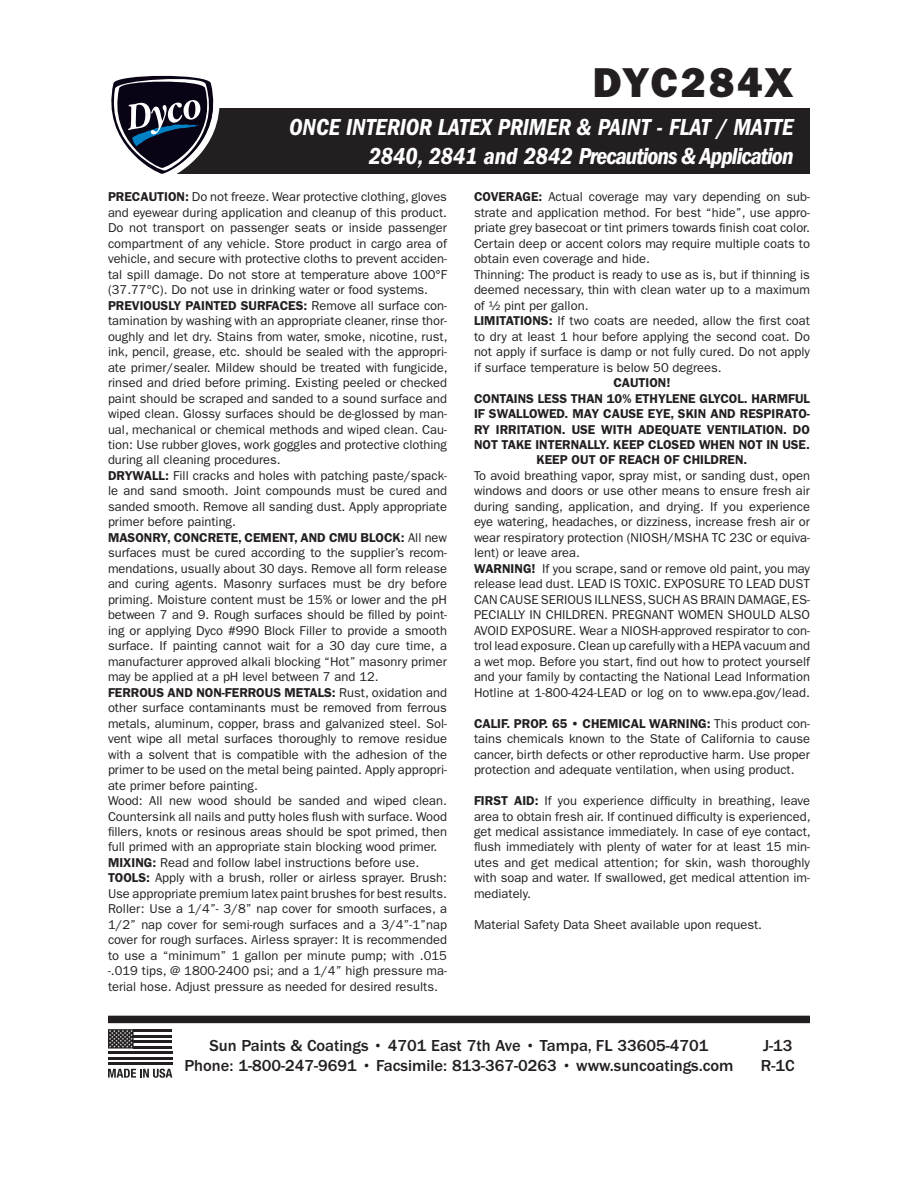
<style>
.page{position:relative;width:918px;height:1188px;background:#fff}
.page>*{position:absolute;margin:0;border:0;box-sizing:border-box;transform-origin:0 0}
.Header_-_Page{font:42px "ITC Franklin Gothic Std Hvy";letter-spacing:.045em;color:#231f20}
.t1{font:24px "ITC Franklin Gothic Std Dm Cd It";color:#fff}
.t2{font:24px "ITC Franklin Gothic Std Dm Cd It";letter-spacing:-.04em;color:#fff}
.t3{font:500 16.5px/19.8px "ITC Franklin Gothic Std";color:#231f20;text-align:center}
.t4{font:12.9px/15.5px "ITC Franklin Gothic Std";color:#231f20;text-align:justify}
.t5{font:600 12.9px/15.5px "ITC Franklin Gothic Std";color:#231f20;text-align:center}
.s1{font-weight:600}
</style>
<div class="page">
<div style="left:159px;top:108px;width:651px;height:66px;background:#231f20"></div>
<svg style="left:111px;top:75px;width:109px;height:99px"></svg>
<div style="left:108px;top:1016px;width:702px;height:7px;background:#231f20"></div>
<svg style="left:108px;top:1069px;width:64px;height:9px"></svg>
<svg style="left:108px;top:1029px;width:26px;height:20px"></svg>
<hr style="left:134px;top:1035px;width:38px;height:2px;background:#231f20">
<hr style="left:134px;top:1040px;width:38px;height:3px;background:#231f20">
<hr style="left:134px;top:1046px;width:38px;height:3px;background:#231f20">
<hr style="left:134px;top:1029px;width:38px;height:3px;background:#231f20">
<hr style="left:108px;top:1051px;width:64px;height:3px;background:#231f20">
<hr style="left:108px;top:1062px;width:64px;height:3px;background:#231f20">
<hr style="left:108px;top:1057px;width:64px;height:3px;background:#231f20">
<p class="Header_-_Page" style="left:593px;top:57px;width:202px">DYC284X</p>
<p class="t1" style="left:289px;top:113px;width:506px">ONCE INTERIOR LATEX PRIMER &amp; PAINT - FLAT / MATTE</p>
<p class="t2" style="left:369px;top:142px;width:426px">2840, 2841 and 2842 Precautions &amp; Application</p>
<p class="t4" style="left:108px;top:189px;width:341px"><span class="s1">PRECAUTION:</span> Do not freeze. Wear protective clothing, gloves and eyewear during application and cleanup of this product.<br>Do not transport on passenger seats or inside passenger compartment of any vehicle. Store product in cargo area of vehicle, and secure with protective cloths to prevent acciden&shy;tal spill damage. Do not store at temperature above 100°F (37.77°C). Do not use in drinking water or food systems.</p>
<p class="t4" style="left:108px;top:298px;width:341px"><span class="s1">PREVIOUSLY PAINTED SURFACES:</span> Remove all surface con&shy;tamination by washing with an appropriate cleaner, rinse thor&shy;oughly and let dry. Stains from water, smoke, nicotine, rust, ink, pencil, grease, etc. should be sealed with the appropri&shy;ate primer/sealer. Mildew should be treated with fungicide, rinsed and dried before priming. Existing peeled or checked paint should be scraped and sanded to a sound surface and wiped clean. Glossy surfaces should be de-glossed by man&shy;ual, mechanical or chemical methods and wiped clean. Cau&shy;tion: Use rubber gloves, work goggles and protective clothing during all cleaning procedures.</p>
<p class="t4" style="left:108px;top:468px;width:341px"><span class="s1">DRYWALL:</span> Fill cracks and holes with patching paste/spack&shy;le and sand smooth. Joint compounds must be cured and sanded smooth. Remove all sanding dust. Apply appropriate primer before painting.</p>
<p class="t4" style="left:108px;top:530px;width:341px"><span class="s1">MASONRY, CONCRETE, CEMENT, AND CMU BLOCK:</span> All new surfaces must be cured according to the supplier’s recom&shy;mendations, usually about 30 days. Remove all form release and curing agents. Masonry surfaces must be dry before priming. Moisture content must be 15% or lower and the pH between 7 and 9. Rough surfaces should be filled by point&shy;ing or applying Dyco #990 Block Filler to provide a smooth surface. If painting cannot wait for a 30 day cure time, a manufacturer approved alkali blocking “Hot” masonry primer may be applied at a pH level between 7 and 12.</p>
<p class="t4" style="left:108px;top:685px;width:341px"><span class="s1">FERROUS AND NON-FERROUS METALS:</span> Rust, oxidation and other surface contaminants must be removed from ferrous metals, aluminum, copper, brass and galvanized steel. Sol&shy;vent wipe all metal surfaces thoroughly to remove residue with a solvent that is compatible with the adhesion of the primer to be used on the metal being painted. Apply appropri&shy;ate primer before painting.</p>
<p class="t4" style="left:108px;top:793px;width:341px">Wood: All new wood should be sanded and wiped clean.<br>Countersink all nails and putty holes flush with surface. Wood fillers, knots or resinous areas should be spot primed, then full primed with an appropriate stain blocking wood primer.</p>
<p class="t4" style="left:108px;top:855px;width:313px"><span class="s1">MIXING:</span> Read and follow label instructions before use.</p>
<p class="t4" style="left:108px;top:870px;width:341px"><span class="s1">TOOLS:</span> Apply with a brush, roller or airless sprayer. Brush:<br>Use appropriate premium latex paint brushes for best results.<br>Roller: Use a 1/4”- 3/8” nap cover for smooth surfaces, a 1/2” nap cover for semi-rough surfaces and a 3/4”-1”nap cover for rough surfaces. Airless sprayer: It is recommended to use a “minimum” 1 gallon per minute pump; with .015 -.019 tips, @ 1800-2400 psi; and a 1/4” high pressure ma&shy;terial hose. Adjust pressure as needed for desired results.</p>
<p class="t4" style="left:474px;top:189px;width:338px"><span class="s1">COVERAGE:</span> Actual coverage may vary depending on sub&shy;strate and application method. For best “hide”, use appro&shy;priate grey basecoat or tint primers towards finish coat color.<br>Certain deep or accent colors may require multiple coats to obtain even coverage and hide.</p>
<p class="t4" style="left:474px;top:267px;width:338px">Thinning: The product is ready to use as is, but if thinning is deemed necessary, thin with clean water up to a maximum of ½ pint per gallon.</p>
<p class="t4" style="left:474px;top:313px;width:338px"><span class="s1">LIMITATIONS:</span> If two coats are needed, allow the first coat to dry at least 1 hour before applying the second coat. Do not apply if surface is damp or not fully cured. Do not apply if surface temperature is below 50 degrees.</p>
<p class="t5" style="left:613px;top:375px;width:59px">CAUTION!</p>
<p class="t5" style="left:474px;top:390px;width:338px">CONTAINS LESS THAN 10% ETHYLENE GLYCOL. HARMFUL IF SWALLOWED. MAY CAUSE EYE, SKIN AND RESPIRATO-RY IRRITATION. USE WITH ADEQUATE VENTILATION. DO NOT TAKE INTERNALLY. KEEP CLOSED WHEN NOT IN USE.<br>KEEP OUT OF REACH OF CHILDREN.</p>
<p class="t4" style="left:474px;top:468px;width:338px">To avoid breathing vapor, spray mist, or sanding dust, open windows and doors or use other means to ensure fresh air during sanding, application, and drying. If you experience eye watering, headaches, or dizziness, increase fresh air or wear respiratory protection (NIOSH/MSHA TC 23C or equiva&shy;lent) or leave area.</p>
<p class="t4" style="left:474px;top:561px;width:338px"><span class="s1">WARNING!</span> If you scrape, sand or remove old paint, you may release lead dust. LEAD IS TOXIC. EXPOSURE TO LEAD DUST CAN CAUSE SERIOUS ILLNESS, SUCH AS BRAIN DAMAGE, ES-PECIALLY IN CHILDREN. PREGNANT WOMEN SHOULD ALSO AVOID EXPOSURE. Wear a NIOSH-approved respirator to con&shy;trol lead exposure. Clean up carefully with a HEPA vacuum and a wet mop. Before you start, find out how to protect yourself and your family by contacting the National Lead Information Hotline at 1-800-424-LEAD or log on to www.epa.gov/lead.</p>
<p class="t4" style="left:474px;top:716px;width:338px"><span class="s1">CALIF. PROP. 65 • CHEMICAL WARNING:</span> This product con&shy;tains chemicals known to the State of California to cause cancer, birth defects or other reproductive harm. Use proper protection and adequate ventilation, when using product.</p>
<p class="t4" style="left:474px;top:793px;width:338px"><span class="s1">FIRST AID:</span> If you experience difficulty in breathing, leave area to obtain fresh air. If continued difficulty is experienced, get medical assistance immediately. In case of eye contact, flush immediately with plenty of water for at least 15 min&shy;utes and get medical attention; for skin, wash thoroughly with soap and water. If swallowed, get medical attention im&shy;mediately.</p>
<p class="t4" style="left:474px;top:917px;width:290px">Material Safety Data Sheet available upon request.</p>
<p class="t3" style="left:184px;top:1036px;width:551px">Sun Paints &amp; Coatings • 4701 East 7th Ave • Tampa, FL 33605-4701<br>Phone: 1-800-247-9691 • Facsimile: 813-367-0263 • www.suncoatings.com</p>
<p class="t3" style="left:763px;top:1036px;width:31px">J-13</p>
<p class="t3" style="left:761px;top:1056px;width:35px">R-1C</p>
</div>
